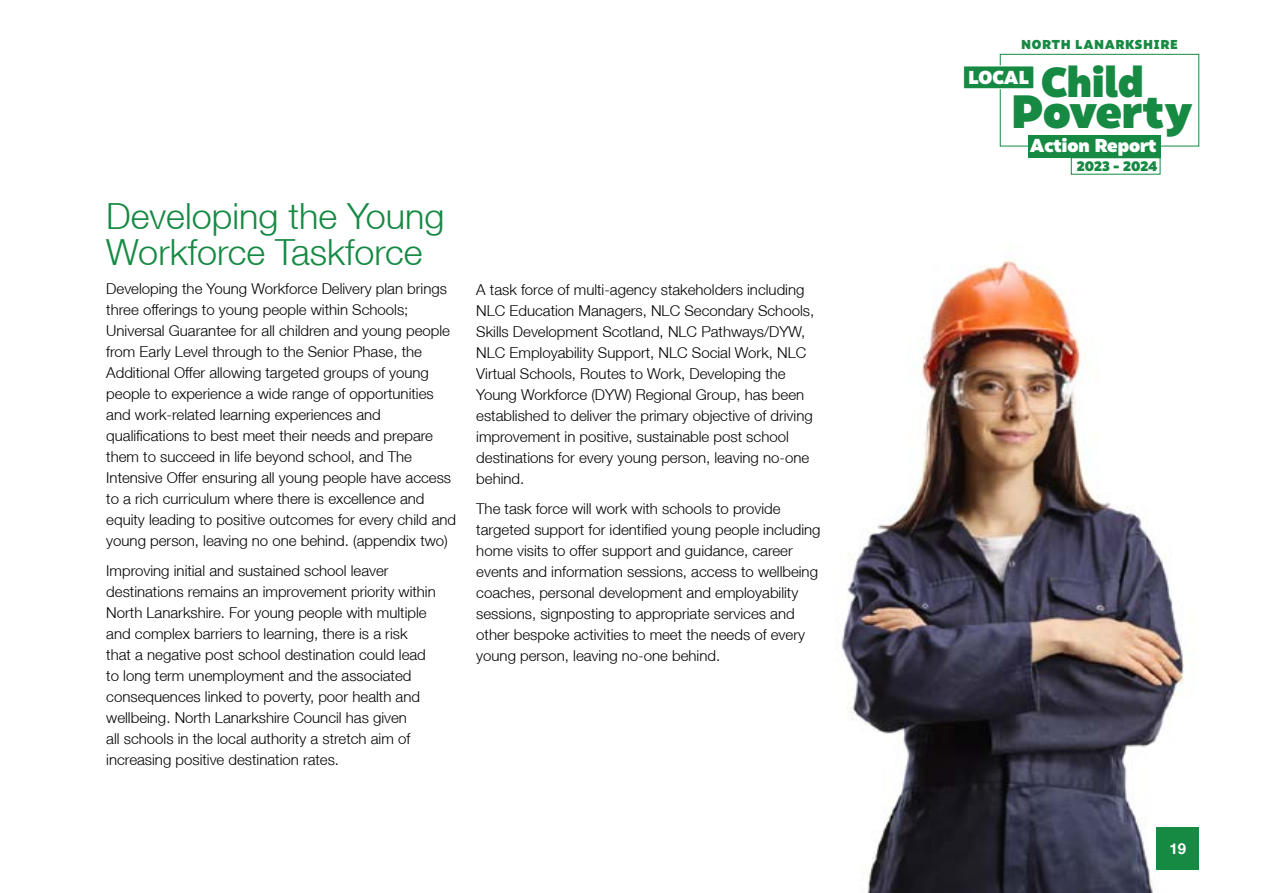
<style>
.page{position:relative;width:1263px;height:893px;background:#fff}
.page>*{position:absolute;margin:0;border:0;box-sizing:border-box;transform-origin:0 0}
.t1{font:900 46.65px "Malva";color:#168943}
.t2{font:900 42px "Malva";color:#168943}
.Subhead_Level_1{font:300 36px/36px "Helvetica Neue LT";color:#168943}
.t3{font:900 18.75px "Malva";color:#fff}
.Body_Text{font:300 15px/21px "Helvetica Neue LT";color:#000}
.t4{font:700 15px "Helvetica Neue LT";color:#fff}
.t5{font:900 13.8px "Malva";color:#168943}
.t6{font:900 12.9px "Malva";letter-spacing:.05em;color:#168943}
</style>
<div class="page">
<div style="left:1000px;top:54px;width:199px;height:92px;border:1px solid #168943"></div>
<div style="left:1027px;top:135px;width:133px;height:22px;background:#168943"></div>
<div style="left:963px;top:66px;width:71px;height:23px;background:#168943"></div>
<div style="left:963px;top:66px;width:71px;height:23px;border:1px solid #fff"></div>
<div style="left:1071px;top:157px;width:89px;height:18px;border:1px solid #168943"></div>
<img style="left:841px;top:260px;width:343px;height:633px">
<div style="left:1157px;top:827px;width:42px;height:43px;background:#168943"></div>
<h2 class="Subhead_Level_1" style="left:106px;top:197px;width:340px">Developing the Young<br>Workforce Taskforce</h2>
<p class="Body_Text" style="left:106px;top:278px;width:351px">Developing the Young Workforce Delivery plan brings three offerings to young people within Schools; Universal Guarantee for all children and young people from Early Level through to the Senior Phase, the Additional Offer allowing targeted groups of young people to experience a wide range of opportunities and work-related learning experiences and qualifications to best meet their needs and prepare them to succeed in life beyond school, and The Intensive Offer ensuring all young people have access to a rich curriculum where there is excellence and equity leading to positive outcomes for every child and young person, leaving no one behind. (appendix two)</p>
<p class="Body_Text" style="left:106px;top:560px;width:331px">Improving initial and sustained school leaver destinations remains an improvement priority within North Lanarkshire. For young people with multiple and complex barriers to learning, there is a risk that a negative post school destination could lead to long term unemployment and the associated consequences linked to poverty, poor health and wellbeing. North Lanarkshire Council has given<br>all schools in the local authority a stretch aim of increasing positive destination rates.</p>
<p class="Body_Text" style="left:476px;top:279px;width:339px">A task force of multi-agency stakeholders including NLC Education Managers, NLC Secondary Schools, Skills Development Scotland, NLC Pathways/DYW, NLC Employability Support, NLC Social Work, NLC Virtual Schools, Routes to Work, Developing the Young Workforce (DYW) Regional Group, has been established to deliver the primary objective of driving improvement in positive, sustainable post school destinations for every young person, leaving no-one behind.</p>
<p class="Body_Text" style="left:476px;top:498px;width:346px">The task force will work with schools to provide targeted support for identified young people including home visits to offer support and guidance, career events and information sessions, access to wellbeing coaches, personal development and employability sessions, signposting to appropriate services and other bespoke activities to meet the needs of every young person, leaving no-one behind.</p>
<p class="t6" style="left:1021px;top:37px;width:158px">NORTH LANARKSHIRE</p>
<h2 class="t2" style="left:1041px;top:56px;width:104px">Child</h2>
<h1 class="t1" style="left:1011px;top:82px;width:183px">Poverty</h1>
<p class="t3" style="left:1030px;top:134px;width:128px">Action Report</p>
<p class="t3" style="left:968px;top:66px;width:63px">LOCAL</p>
<p class="t5" style="left:1077px;top:158px;width:82px">2023 - 2024</p>
<p class="t4" style="left:1169px;top:839px;width:18px">19</p>
</div>
